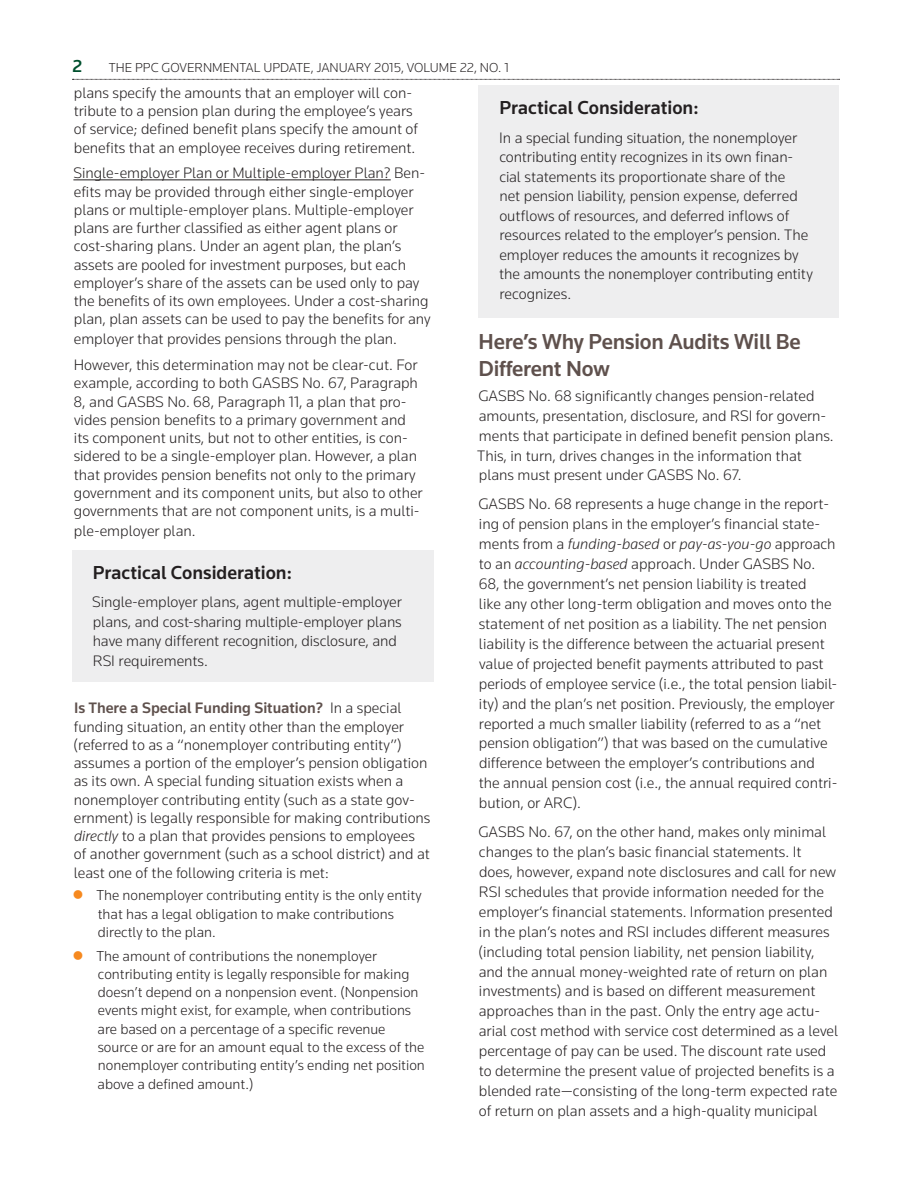
<style>
.page{position:relative;width:918px;height:1188px;background:#fff}
.page>*{position:absolute;margin:0;border:0;box-sizing:border-box;transform-origin:0 0}
.TitleTopic{font:500 22.5px/27.5px "Knowledge";letter-spacing:-.01em;color:#5f514d}
.PractConTitle{font:500 19.5px "Knowledge";color:#231f20}
.header_left{font:500 18px "Knowledge";color:#00502e}
.ParagraphText{font:300 15.75px/20px "Knowledge";color:#231f20}
.PractConText{font:300 15.75px/19.5px "Knowledge";letter-spacing:-.005em;color:#231f20}
.t1{font:300 15px/18.3px "Knowledge";color:#231f20}
.header_left-2{font:300 13.5px "Knowledge";color:#231f20}
.s1{font-style:italic}
.s2{font-weight:500;color:#5f514d}
</style>
<div class="page">
<svg style="left:72px;top:79px;width:768px;height:1px"></svg>
<hr style="left:73px;top:180px;width:318px;height:1px;background:#231f20">
<div style="left:72px;top:550px;width:361px;height:131px;background:#eeeeef"></div>
<div style="left:479px;top:86px;width:360px;height:232px;background:#eeeeef"></div>
<p class="header_left" style="left:72px;top:55px;width:11px">2</p>
<p class="header_left-2" style="left:109px;top:60px;width:402px">THE PPC GOVERNMENTAL UPDATE, JANUARY 2015, VOLUME 22, NO. 1</p>
<p class="ParagraphText" style="left:74px;top:83px;width:346px;line-height:18.3px">plans specify the amounts that an employer will con&shy;tribute to a pension plan during the employee’s years of service; defined benefit plans specify the amount of benefits that an employee receives during retirement.</p>
<p class="ParagraphText" style="left:73px;top:164px;width:359px;line-height:18.3px">Single-employer Plan or Multiple-employer Plan? Ben&shy;efits may be provided through either single-employer plans or multiple-employer plans. Multiple-employer plans are further classified as either agent plans or cost-sharing plans. Under an agent plan, the plan’s assets are pooled for investment purposes, but each employer’s share of the assets can be used only to pay the benefits of its own employees. Under a cost-sharing plan, plan assets can be used to pay the benefits for any</p>
<p class="ParagraphText" style="left:74px;top:329px;width:325px">employer that provides pensions through the plan.</p>
<p class="ParagraphText" style="left:73px;top:355px;width:351px;line-height:18.3px">However, this determination may not be clear-cut. For example, according to both GASBS No. 67, Paragraph 8, and GASBS No. 68, Paragraph 11, a plan that pro&shy;vides pension benefits to a primary government and its component units, but not to other entities, is con&shy;sidered to be a single-employer plan. However, a plan that provides pension benefits not only to the primary government and its component units, but also to other governments that are not component units, is a multi-</p>
<p class="ParagraphText" style="left:74px;top:520px;width:123px">ple-employer plan.</p>
<p class="PractConTitle" style="left:500px;top:96px;width:201px">Practical Consideration:</p>
<p class="PractConText" style="left:499px;top:127px;width:315px">In a special funding situation, the nonemployer contributing entity recognizes in its own finan&shy;cial statements its proportionate share of the<br>net pension liability, pension expense, deferred outflows of resources, and deferred inflows of resources related to the employer’s pension. The employer reduces the amounts it recognizes by the amounts the nonemployer contributing entity recognizes.</p>
<p class="TitleTopic" style="left:479px;top:327px;width:324px">Here’s Why Pension Audits Will Be<br>Different Now</p>
<p class="ParagraphText" style="left:477px;top:385px;width:358px">GASBS No. 68 significantly changes pension-related amounts, presentation, disclosure, and RSI for govern&shy;ments that participate in defined benefit pension plans.<br>This, in turn, drives changes in the information that plans must present under GASBS No. 67.</p>
<p class="ParagraphText" style="left:478px;top:494px;width:361px">GASBS No. 68 represents a huge change in the report&shy;ing of pension plans in the employer’s financial state&shy;ments from a <span class="s1">funding-based</span> or <span class="s1">pay-as-you-go</span> approach to an <span class="s1">accounting-based</span> approach. Under GASBS No.<br>68, the government’s net pension liability is treated<br>like any other long-term obligation and moves onto the statement of net position as a liability. The net pension liability is the difference between the actuarial present value of projected benefit payments attributed to past periods of employee service (i.e., the total pension liabil&shy;ity) and the plan’s net position. Previously, the employer reported a much smaller liability (referred to as a “net pension obligation”) that was based on the cumulative difference between the employer’s contributions and the annual pension cost (i.e., the annual required contri&shy;bution, or ARC).</p>
<p class="ParagraphText" style="left:478px;top:822px;width:361px">GASBS No. 67, on the other hand, makes only minimal changes to the plan’s basic financial statements. It does, however, expand note disclosures and call for new RSI schedules that provide information needed for the employer’s financial statements. Information presented in the plan’s notes and RSI includes different measures (including total pension liability, net pension liability, and the annual money-weighted rate of return on plan investments) and is based on different measurement approaches than in the past. Only the entry age actu&shy;arial cost method with service cost determined as a level percentage of pay can be used. The discount rate used to determine the present value of projected benefits is a blended rate—consisting of the long-term expected rate of return on plan assets and a high-quality municipal</p>
<p class="PractConTitle" style="left:93px;top:560px;width:201px">Practical Consideration:</p>
<p class="PractConText" style="left:92px;top:592px;width:311px">Single-employer plans, agent multiple-employer plans, and cost-sharing multiple-employer plans have many different recognition, disclosure, and RSI requirements.</p>
<p class="ParagraphText" style="left:74px;top:699px;width:358px;line-height:18.3px"><span class="s2">Is There a Special Funding Situation?</span> In a special funding situation, an entity other than the employer (referred to as a “nonemployer contributing entity”) assumes a portion of the employer’s pension obligation as its own. A special funding situation exists when a nonemployer contributing entity (such as a state gov&shy;ernment) is legally responsible for making contributions <span class="s1">directly</span> to a plan that provides pensions to employees of another government (such as a school district) and at least one of the following criteria is met:</p>
<p class="t1" style="left:97px;top:886px;width:327px">The nonemployer contributing entity is the only entity that has a legal obligation to make contributions directly to the plan.</p>
<p class="t1" style="left:97px;top:946px;width:330px">The amount of contributions the nonemployer contributing entity is legally responsible for making doesn’t depend on a nonpension event. (Nonpension events might exist, for example, when contributions are based on a percentage of a specific revenue source or are for an amount equal to the excess of the nonemployer contributing entity’s ending net position above a defined amount.)</p>
</div>
